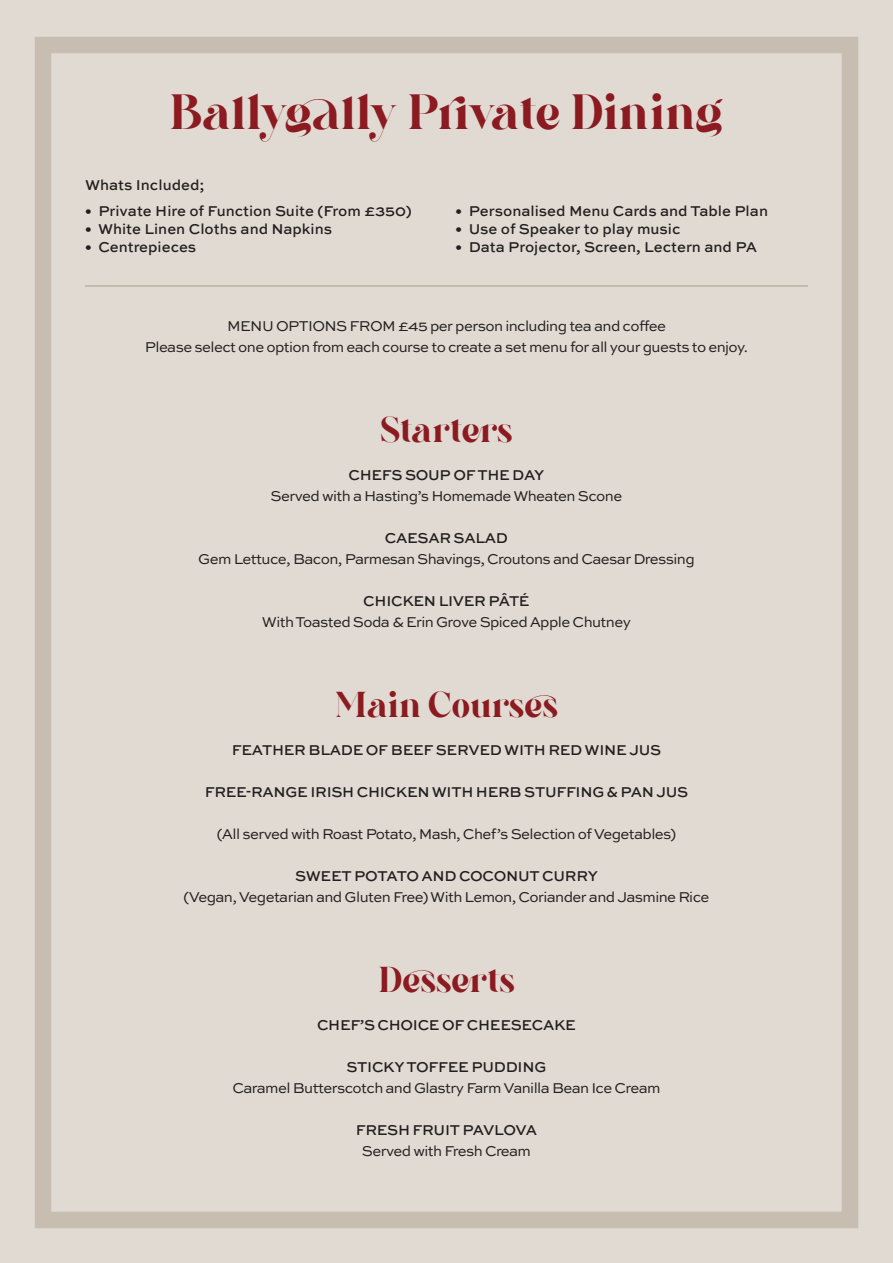
<style>
.page{position:relative;width:893px;height:1263px;background:#e0dad2}
.page>*{position:absolute;margin:0;border:0;box-sizing:border-box;transform-origin:0 0}
.t1{font:49.5px "Galins";letter-spacing:-.005em;color:#8b1b21}
.t2{font:36px "Galins";color:#8b1b21}
.t3{font:15px/21px "Sweet Sans Pro";letter-spacing:-.04em;color:#231f20;text-align:center}
.t4{font:500 15px "Sweet Sans Pro";letter-spacing:-.02em;color:#231f20}
.t5{font:500 15px "Sweet Sans Pro";color:#231f20}
</style>
<div class="page">
<div style="left:35px;top:37px;width:823px;height:1191px;border:16px solid #c7beb1"></div>
<hr style="left:85px;top:285px;width:723px;height:2px;background:#bcb2a0">
<h1 class="t1" style="left:169px;top:80px;width:556px">Ballygally Private Dining</h1>
<p class="t5" style="left:85px;top:173px;width:121px">Whats Included;</p>
<p class="t5" style="left:85px;top:200px;width:328px">• Private Hire of Function Suite (From £350)</p>
<p class="t5" style="left:85px;top:218px;width:249px">• White Linen Cloths and Napkins</p>
<p class="t5" style="left:85px;top:236px;width:113px">• Centrepieces</p>
<p class="t5" style="left:455px;top:200px;width:314px">• Personalised Menu Cards and Table Plan</p>
<p class="t5" style="left:455px;top:218px;width:226px">• Use of Speaker to play music</p>
<p class="t5" style="left:455px;top:236px;width:303px">• Data Projector, Screen, Lectern and PA</p>
<p class="t3" style="left:145px;top:314px;width:605px">MENU OPTIONS FROM £45 per person including tea and coffee<br>Please select one option from each course to create a set menu for all your guests to enjoy.</p>
<h2 class="t2" style="left:380px;top:406px;width:134px">Starters</h2>
<p class="t4" style="left:348px;top:464px;width:197px">CHEFS SOUP OF THE DAY</p>
<p class="t3" style="left:271px;top:484px;width:353px">Served with a Hasting’s Homemade Wheaten Scone</p>
<p class="t4" style="left:385px;top:527px;width:125px">CAESAR SALAD</p>
<p class="t3" style="left:198px;top:547px;width:498px">Gem Lettuce, Bacon, Parmesan Shavings, Croutons and Caesar Dressing</p>
<p class="t4" style="left:363px;top:590px;width:168px">CHICKEN LIVER PÂTÉ</p>
<p class="t3" style="left:262px;top:610px;width:371px">With Toasted Soda &amp; Erin Grove Spiced Apple Chutney</p>
<h2 class="t2" style="left:335px;top:681px;width:224px">Main Courses</h2>
<p class="t4" style="left:232px;top:739px;width:431px">FEATHER BLADE OF BEEF SERVED WITH RED WINE JUS</p>
<p class="t4" style="left:205px;top:781px;width:485px">FREE-RANGE IRISH CHICKEN WITH HERB STUFFING &amp; PAN JUS</p>
<p class="t3" style="left:217px;top:822px;width:461px">(All served with Roast Potato, Mash, Chef’s Selection of Vegetables)</p>
<p class="t4" style="left:295px;top:865px;width:304px">SWEET POTATO AND COCONUT CURRY</p>
<p class="t3" style="left:184px;top:885px;width:527px">(Vegan, Vegetarian and Gluten Free) With Lemon, Coriander and Jasmine Rice</p>
<h2 class="t2" style="left:378px;top:956px;width:138px">Desserts</h2>
<p class="t4" style="left:317px;top:1014px;width:260px">CHEF’S CHOICE OF CHEESECAKE</p>
<p class="t4" style="left:347px;top:1056px;width:201px">STICKY TOFFEE PUDDING</p>
<p class="t3" style="left:232px;top:1076px;width:430px">Caramel Butterscotch and Glastry Farm Vanilla Bean Ice Cream</p>
<p class="t4" style="left:356px;top:1119px;width:183px">FRESH FRUIT PAVLOVA</p>
<p class="t3" style="left:362px;top:1139px;width:171px">Served with Fresh Cream</p>
</div>
